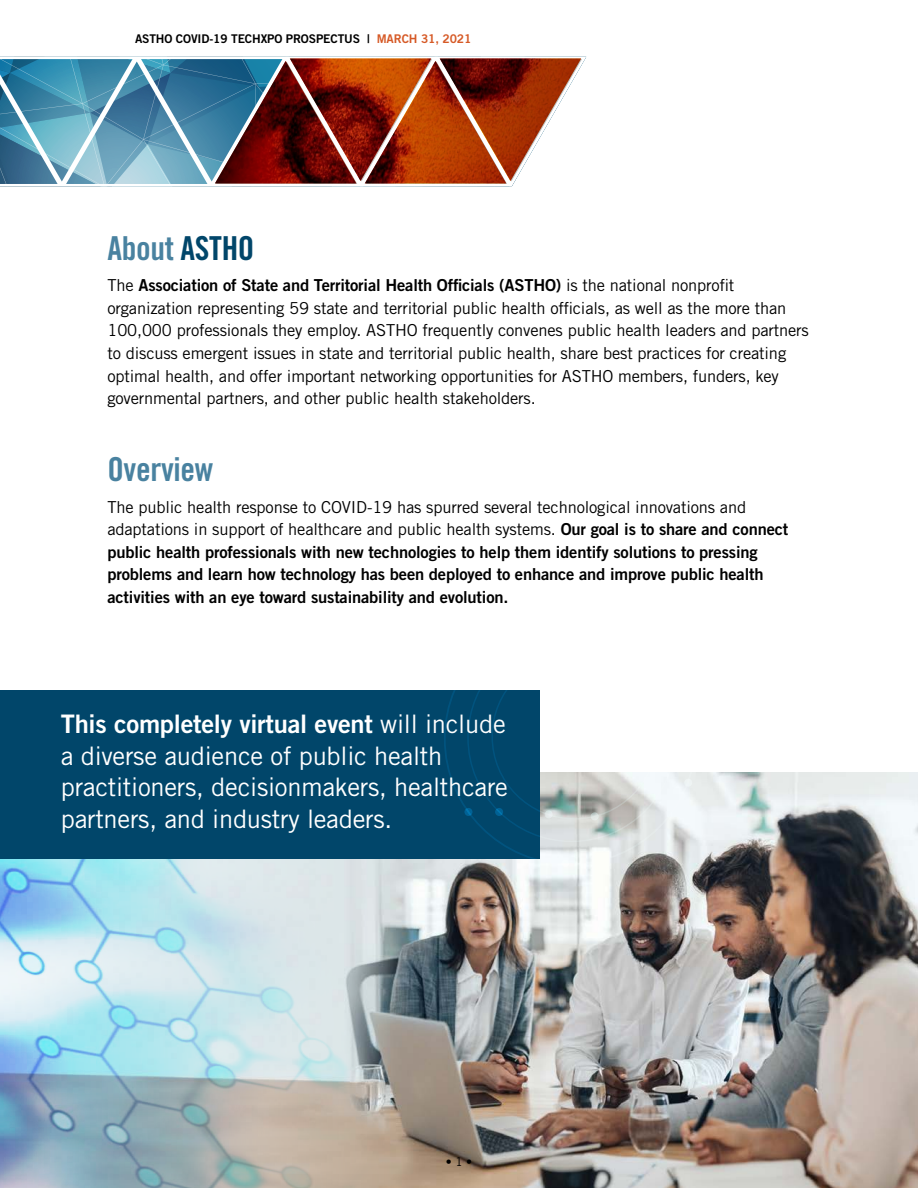
<style>
.page{position:relative;width:918px;height:1188px;background:#fff}
.page>*{position:absolute;margin:0;border:0;box-sizing:border-box;transform-origin:0 0}
.heading{font:33px "Trade Gothic LT Std Bd Cn 20";letter-spacing:-.01em;color:#4982a0}
.Body_Copy{font:25.5px/31.5px "Trade Gothic LT Std";letter-spacing:-.01em;color:#fff}
.Body_Copy-2{font:16.5px/22.5px "Trade Gothic LT Std";letter-spacing:-.01em;color:#000}
.Body_Copy-3{font:16.5px/22.5px "Trade Gothic LT Std Bd 2";letter-spacing:-.01em;color:#000}
.t1{font:12px "Trade Gothic LT Std Bd 2";letter-spacing:-.01em;color:#000}
.Body_Copy-4{font:12px "Trade Gothic LT Std";color:#000}
.s1{color:#d65a27}
.s2{color:#01466a}
.s3{font-family:"Trade Gothic LT Std Bd 2"}
.s4{font-family:"Trade Gothic LT Std"}
</style>
<div class="page">
<svg style="left:0;top:57px;width:586px;height:129px;background:#689fb8"></svg>
<svg style="left:215px;top:57px;width:370px;height:126px;background:#934b39"></svg>
<img style="left:417px;top:773px;width:501px;height:415px">
<img style="left:0;top:859px;width:417px;height:329px">
<div style="left:0;top:690px;width:540px;height:169px;background:#01466a"></div>
<svg style="left:591px;top:812px;width:8px;height:8px"></svg>
<svg style="left:495px;top:808px;width:8px;height:8px"></svg>
<div style="left:561px;top:860px;width:8px;height:8px;background:#fbfdfd;border-radius:50%"></div>
<div style="left:684px;top:779px;width:8px;height:8px;background:#eef4f4;border-radius:50%"></div>
<svg style="left:464px;top:808px;width:9px;height:8px"></svg>
<div style="left:545px;top:810px;width:8px;height:8px;background:#e4eaeb;border-radius:50%"></div>
<p class="t1" style="left:135px;top:31px;width:338px">ASTHO COVID-19 TECHXPO PROSPECTUS | <span class="s1">MARCH 31, 2021</span></p>
<p class="heading" style="left:107px;top:228px;width:148px">About <span class="s2">ASTHO</span></p>
<p class="Body_Copy-2" style="left:107px;top:274px;width:703px">The <span class="s3">Association of State and Territorial Health Officials (ASTHO)</span> is the national nonprofit organization representing 59 state and territorial public health officials, as well as the more than 100,000 professionals they employ. ASTHO frequently convenes public health leaders and partners to discuss emergent issues in state and territorial public health, share best practices for creating optimal health, and offer important networking opportunities for ASTHO members, funders, key governmental partners, and other public health stakeholders.</p>
<p class="heading" style="left:107px;top:449px;width:107px">Overview</p>
<p class="Body_Copy-3" style="left:107px;top:495px;width:682px"><span class="s4">The public health response to COVID-19 has spurred several technological innovations and adaptations in support of healthcare and public health systems.</span> Our goal is to share and connect public health professionals with new technologies to help them identify solutions to pressing problems and learn how technology has been deployed to enhance and improve public health activities with an eye toward sustainability and evolution.</p>
<p class="Body_Copy" style="left:61px;top:708px;width:449px"><span class="s3">This completely virtual event</span> will include a diverse audience of public health practitioners, decisionmakers, healthcare partners, and industry leaders.</p>
<p class="Body_Copy-4" style="left:446px;top:1155px;width:28px">• 1 •</p>
</div>
